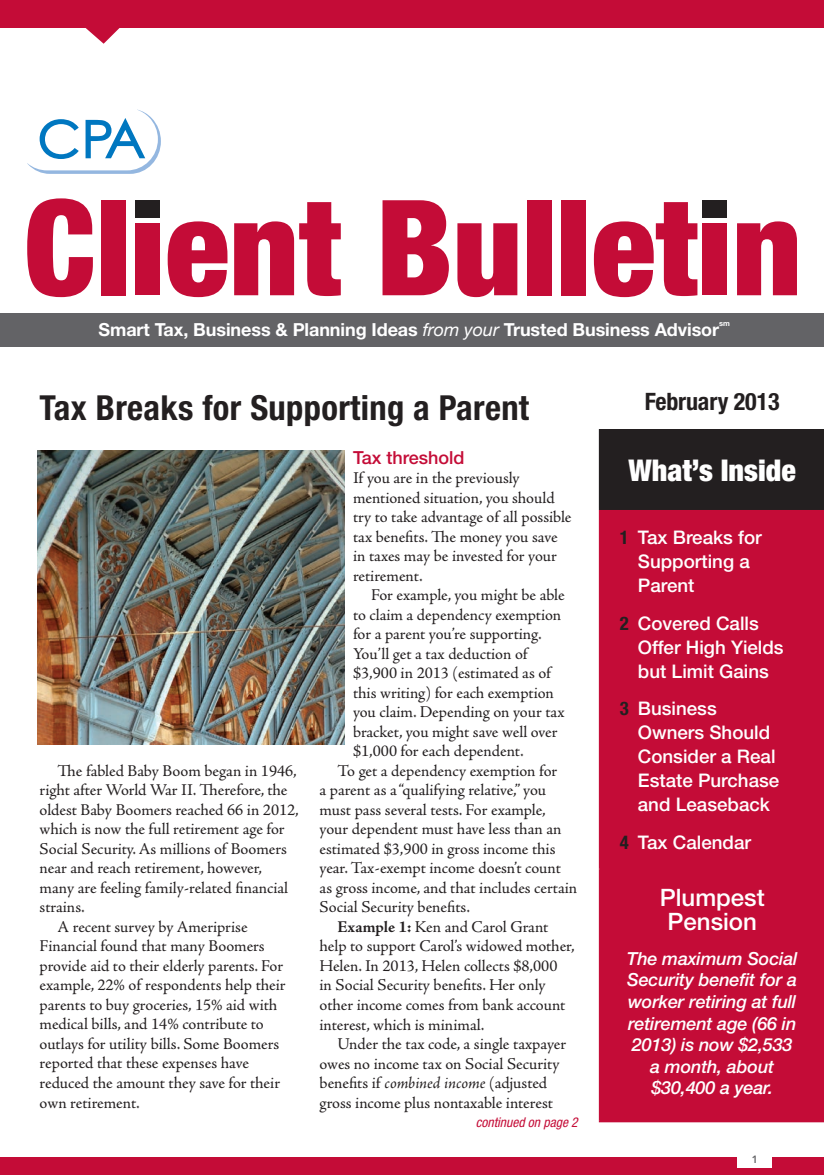
<style>
.page{position:relative;width:824px;height:1175px;background:#fff}
.page>*{position:absolute;margin:0;border:0;box-sizing:border-box;transform-origin:0 0}
.t1{font:700 condensed 34.5px "Helvetica Neue";letter-spacing:.01em;color:#231f20}
.t2{font:900 condensed 30px "Helvetica Neue";color:#fff}
.t3{font:500 24px/24px "Helvetica Neue";color:#fff;text-align:center}
.t4{font:700 condensed 24px "Helvetica Neue";letter-spacing:-.005em;color:#231f20}
.t5{font:500 18.75px/24px "Helvetica Neue";color:#fff}
.t6{font:italic 500 18px/21.6px "Helvetica Neue";letter-spacing:-.01em;color:#fff;text-align:center}
.t7{font:700 18px "Helvetica Neue";letter-spacing:-.005em;color:#fff}
.t8{font:500 18px "Helvetica Neue";color:#c40c37}
.t9{font:16.5px/19.5px "Adobe Jenson Pro";letter-spacing:-.005em;color:#231f20}
.t10{font:italic condensed 13.5px "Helvetica Neue";color:#c40c37}
.t11{font:800 10.5px "Avenir";color:#636366}
.t12{font:700 7.5px "Helvetica Neue";color:#fff}
.s1{font-weight:400;font-style:italic}
.s2{font-weight:700}
.s3{font-style:italic}
.s4{font-weight:700;font-stretch:condensed;color:#231f20}
</style>
<div class="page">
<svg style="left:27px;top:198px;width:66px;height:99px"></svg>
<div style="left:101px;top:200px;width:24px;height:95px;background:#c40c37"></div>
<div style="left:136px;top:223px;width:24px;height:72px;background:#c40c37"></div>
<div style="left:136px;top:200px;width:24px;height:18px;background:#231f20"></div>
<svg style="left:168px;top:221px;width:59px;height:76px"></svg>
<svg style="left:234px;top:202px;width:107px;height:94px"></svg>
<svg style="left:382px;top:200px;width:67px;height:95px"></svg>
<svg style="left:457px;top:223px;width:60px;height:74px"></svg>
<div style="left:527px;top:200px;width:24px;height:95px;background:#c40c37"></div>
<div style="left:562px;top:200px;width:24px;height:95px;background:#c40c37"></div>
<svg style="left:594px;top:202px;width:103px;height:95px"></svg>
<div style="left:703px;top:223px;width:24px;height:72px;background:#c40c37"></div>
<div style="left:703px;top:200px;width:24px;height:18px;background:#231f20"></div>
<svg style="left:737px;top:221px;width:59px;height:74px"></svg>
<div style="left:0;top:313px;width:824px;height:33px;background:#636366"></div>
<div style="left:0;top:0;width:824px;height:27px;background:#c40c37"></div>
<svg style="left:72px;top:27px;width:60px;height:17px"></svg>
<svg style="left:27px;top:110px;width:134px;height:64px"></svg>
<div style="left:0;top:1156px;width:824px;height:18px;background:#c40c37"></div>
<div style="left:737px;top:1149px;width:35px;height:19px;background:#fff"></div>
<div style="left:599px;top:429px;width:225px;height:80px;background:#231f20"></div>
<div style="left:600px;top:510px;width:223px;height:610px;background:#c40c37"></div>
<hr style="left:598px;top:429px;width:2px;height:79px;background:#231f20">
<hr style="left:598px;top:508px;width:226px;height:2px;background:#231f20">
<hr style="left:598px;top:1120px;width:226px;height:2px;background:#c40c37">
<hr style="left:598px;top:510px;width:2px;height:358px;background:#c40c37">
<hr style="left:823px;top:510px;width:1px;height:358px;background:#c40c37">
<hr style="left:598px;top:869px;width:2px;height:251px;background:#c40c37">
<hr style="left:598px;top:868px;width:226px;height:1px;background:#c40c37">
<hr style="left:823px;top:869px;width:1px;height:251px;background:#c40c37">
<img style="left:38px;top:450px;width:306px;height:294px">
<p class="t7" style="left:98px;top:318px;width:622px">Smart Tax, Business &amp; Planning Ideas <span class="s1">from your</span> Trusted Business Advisor</p>
<p class="t12" style="left:719px;top:319px;width:12px">sm</p>
<h1 class="t1" style="left:40px;top:386px;width:491px">Tax Breaks for Supporting a Parent</h1>
<p class="t9" style="left:58px;top:761px;width:241px">The fabled Baby Boom began in 1946,</p>
<p class="t9" style="left:40px;top:780px;width:249px">right after World War II. Therefore, the</p>
<p class="t9" style="left:40px;top:800px;width:261px">oldest Baby Boomers reached 66 in 2012,</p>
<p class="t9" style="left:40px;top:819px;width:246px">which is now the full retirement age for</p>
<p class="t9" style="left:40px;top:839px;width:249px">Social Security. As millions of Boomers</p>
<p class="t9" style="left:40px;top:858px;width:224px">near and reach retirement, however,</p>
<p class="t9" style="left:40px;top:878px;width:250px">many are feeling family-related financial</p>
<p class="t9" style="left:40px;top:897px;width:47px">strains.</p>
<p class="t9" style="left:58px;top:917px;width:191px">A recent survey by Ameriprise</p>
<p class="t9" style="left:40px;top:936px;width:226px">Financial found that many Boomers</p>
<p class="t9" style="left:40px;top:956px;width:245px">provide aid to their elderly parents. For</p>
<p class="t9" style="left:40px;top:975px;width:247px">example, 22% of respondents help their</p>
<p class="t9" style="left:40px;top:995px;width:239px">parents to buy groceries, 15% aid with</p>
<p class="t9" style="left:40px;top:1014px;width:226px">medical bills, and 14% contribute to</p>
<p class="t9" style="left:40px;top:1034px;width:241px">outlays for utility bills. Some Boomers</p>
<p class="t9" style="left:40px;top:1053px;width:211px">reported that these expenses have</p>
<p class="t9" style="left:40px;top:1073px;width:242px">reduced the amount they save for their</p>
<p class="t9" style="left:40px;top:1092px;width:102px">own retirement.</p>
<p class="t8" style="left:353px;top:446px;width:113px">Tax threshold</p>
<p class="t9" style="left:353px;top:468px;width:220px">If you are in the previously mentioned situation, you should try to take advantage of all possible tax benefits. The money you save in taxes may be invested for your retirement.</p>
<p class="t9" style="left:371px;top:585px;width:195px">For example, you might be able</p>
<p class="t9" style="left:353px;top:605px;width:210px">to claim a dependency exemption</p>
<p class="t9" style="left:353px;top:624px;width:190px">for a parent you’re supporting.</p>
<p class="t9" style="left:353px;top:644px;width:176px">You’ll get a tax deduction of</p>
<p class="t9" style="left:353px;top:663px;width:199px">$3,900 in 2013 (estimated as of</p>
<p class="t9" style="left:353px;top:683px;width:202px">this writing) for each exemption</p>
<p class="t9" style="left:353px;top:702px;width:213px">you claim. Depending on your tax</p>
<p class="t9" style="left:353px;top:722px;width:206px">bracket, you might save well over</p>
<p class="t9" style="left:353px;top:741px;width:172px">$1,000 for each dependent.</p>
<p class="t9" style="left:337px;top:761px;width:221px">To get a dependency exemption for</p>
<p class="t9" style="left:319px;top:780px;width:228px">a parent as a “qualifying relative,” you</p>
<p class="t9" style="left:319px;top:800px;width:228px">must pass several tests. For example,</p>
<p class="t9" style="left:319px;top:819px;width:243px">your dependent must have less than an</p>
<p class="t9" style="left:319px;top:839px;width:237px">estimated $3,900 in gross income this</p>
<p class="t9" style="left:319px;top:858px;width:243px">year. Tax-exempt income doesn’t count</p>
<p class="t9" style="left:319px;top:878px;width:259px">as gross income, and that includes certain</p>
<p class="t9" style="left:319px;top:897px;width:152px">Social Security benefits.</p>
<p class="t9" style="left:337px;top:917px;width:212px"><span class="s2">Example 1:</span> Ken and Carol Grant</p>
<p class="t9" style="left:319px;top:936px;width:256px">help to support Carol’s widowed mother,</p>
<p class="t9" style="left:319px;top:956px;width:239px">Helen. In 2013, Helen collects $8,000</p>
<p class="t9" style="left:319px;top:975px;width:228px">in Social Security benefits. Her only</p>
<p class="t9" style="left:319px;top:995px;width:247px">other income comes from bank account</p>
<p class="t9" style="left:319px;top:1014px;width:166px">interest, which is minimal.</p>
<p class="t9" style="left:337px;top:1034px;width:230px">Under the tax code, a single taxpayer</p>
<p class="t9" style="left:319px;top:1053px;width:241px">owes no income tax on Social Security</p>
<p class="t9" style="left:319px;top:1073px;width:229px">benefits if <span class="s3">combined income</span> (adjusted</p>
<p class="t9" style="left:319px;top:1092px;width:235px">gross income plus nontaxable interest</p>
<p class="t10" style="left:475px;top:1114px;width:104px">continued on page 2</p>
<h3 class="t4" style="left:644px;top:386px;width:136px">February 2013</h3>
<h2 class="t2" style="left:628px;top:452px;width:169px">What’s Inside</h2>
<p class="t5" style="left:638px;top:525px;width:125px;text-indent:-18px"><span class="s4">1</span> Tax Breaks for<br>Supporting a<br>Parent</p>
<p class="t5" style="left:638px;top:610px;width:147px;text-indent:-18px"><span class="s4">2</span> Covered Calls<br>Offer High Yields but Limit Gains</p>
<p class="t5" style="left:638px;top:696px;width:143px;text-indent:-18px"><span class="s4">3</span> Business<br>Owners Should<br>Consider a Real<br>Estate Purchase and Leaseback</p>
<p class="t5" style="left:620px;top:829px;width:133px"><span class="s4">4</span> Tax Calendar</p>
<h3 class="t3" style="left:659px;top:885px;width:106px">Plumpest<br>Pension</h3>
<p class="t6" style="left:626px;top:947px;width:172px">The maximum Social<br>Security benefit for a worker retiring at full retirement age (66 in<br>2013) is now $2,533 a month, about $30,400 a year.</p>
<p class="t11" style="left:751px;top:1152px;width:8px">1</p>
</div>
